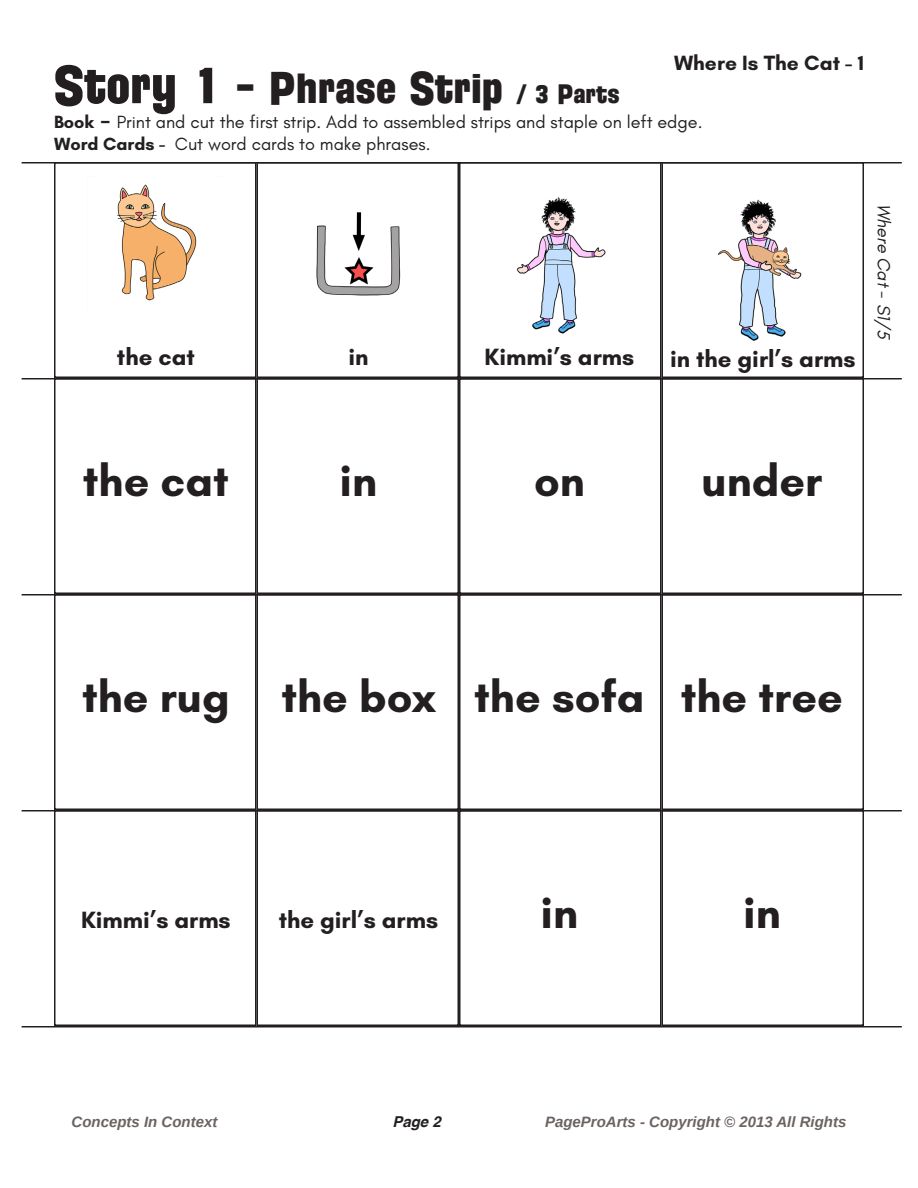
<style>
.page{position:relative;width:918px;height:1188px;background:#fff}
.page>*{position:absolute;margin:0;border:0;box-sizing:border-box;transform-origin:0 0}
.t1{font:700 45px "Glacial Indifference";color:#231f20}
.t2{font:45px "Florida Project Phase One";color:#231f20}
.t3{font:700 24px "Glacial Indifference";color:#231f20}
.t4{font:700 21px "Glacial Indifference";color:#231f20}
.t5{font:18px "Glacial Indifference";color:#231f20}
.t6{font:italic 18px "Glacial Indifference";color:#231f20}
.t7{font:italic 700 15px "Liberation Sans";color:#6b6360}
.t8{font:italic 700 15px "Helvetica";color:#231f20}
.s1{font-size:54px}
.s2{font-size:27px}
.s3{font-weight:700}
.s4{font-weight:700;font-size:27px}
</style>
<div class="page">
<div style="left:54px;top:810px;width:202px;height:216px;border:2px solid #231f20"></div>
<div style="left:662px;top:378px;width:202px;height:216px;border:2px solid #231f20"></div>
<img style="left:517px;top:197px;width:89px;height:137px">
<img style="left:718px;top:199px;width:84px;height:142px">
<div style="left:256px;top:594px;width:203px;height:216px;border:2px solid #231f20"></div>
<div style="left:256px;top:378px;width:203px;height:216px;border:2px solid #231f20"></div>
<img style="left:316px;top:212px;width:85px;height:84px">
<div style="left:256px;top:162px;width:203px;height:216px;border:2px solid #231f20"></div>
<div style="left:256px;top:810px;width:203px;height:216px;border:2px solid #231f20"></div>
<div style="left:459px;top:162px;width:203px;height:216px;border:2px solid #231f20"></div>
<div style="left:662px;top:162px;width:202px;height:216px;border:2px solid #231f20"></div>
<div style="left:54px;top:162px;width:202px;height:216px;border:2px solid #231f20"></div>
<hr style="left:22px;top:378px;width:880px;height:2px;background:#231f20">
<hr style="left:22px;top:594px;width:880px;height:2px;background:#231f20">
<hr style="left:22px;top:810px;width:880px;height:2px;background:#231f20">
<hr style="left:22px;top:162px;width:880px;height:2px;background:#231f20">
<hr style="left:22px;top:1026px;width:880px;height:2px;background:#231f20">
<div style="left:459px;top:378px;width:203px;height:216px;border:2px solid #231f20"></div>
<div style="left:54px;top:378px;width:202px;height:216px;border:2px solid #231f20"></div>
<div style="left:459px;top:594px;width:203px;height:216px;border:2px solid #231f20"></div>
<div style="left:662px;top:594px;width:202px;height:216px;border:2px solid #231f20"></div>
<div style="left:54px;top:594px;width:202px;height:216px;border:2px solid #231f20"></div>
<div style="left:459px;top:810px;width:203px;height:216px;border:2px solid #231f20"></div>
<div style="left:662px;top:810px;width:202px;height:216px;border:2px solid #231f20"></div>
<img style="left:117px;top:184px;width:80px;height:117px">
<p class="t4" style="left:674px;top:50px;width:191px">Where Is The Cat - 1</p>
<p class="t2" style="left:54px;top:59px;width:567px"><span class="s1">Story 1</span> - Phrase Strip <span class="s2">/ 3 Parts</span></p>
<p class="t5" style="left:54px;top:112px;width:650px"><span class="s3">Book</span> <span class="s4">-</span> Print and cut the first strip. Add to assembled strips and staple on left edge.</p>
<p class="t5" style="left:54px;top:134px;width:378px"><span class="s3">Word Cards -</span> Cut word cards to make phrases.</p>
<p class="t3" style="left:117px;top:342px;width:79px">the cat</p>
<p class="t3" style="left:348px;top:342px;width:22px">in</p>
<p class="t3" style="left:485px;top:342px;width:151px">Kimmi’s arms</p>
<p class="t3" style="left:670px;top:344px;width:187px">in the girl’s arms</p>
<p class="t6" style="left:894px;top:204px;width:137px;rotate:90deg">Where Cat - S1/5</p>
<p class="t1" style="left:83px;top:453px;width:147px">the cat</p>
<p class="t1" style="left:340px;top:453px;width:39px">in</p>
<p class="t1" style="left:534px;top:453px;width:52px">on</p>
<p class="t1" style="left:701px;top:453px;width:122px">under</p>
<p class="t1" style="left:82px;top:669px;width:149px">the rug</p>
<p class="t1" style="left:281px;top:669px;width:156px">the box</p>
<p class="t1" style="left:474px;top:669px;width:172px">the sofa</p>
<p class="t1" style="left:681px;top:669px;width:164px">the tree</p>
<p class="t3" style="left:81px;top:905px;width:151px">Kimmi’s arms</p>
<p class="t3" style="left:279px;top:905px;width:161px">the girl’s arms</p>
<p class="t1" style="left:541px;top:885px;width:39px">in</p>
<p class="t1" style="left:743px;top:885px;width:39px">in</p>
<p class="t7" style="left:72px;top:1112px;width:147px">Concepts In Context</p>
<p class="t8" style="left:392px;top:1109px;width:50px">Page 2</p>
<p class="t7" style="left:545px;top:1112px;width:303px">PageProArts - Copyright © 2013 All Rights</p>
</div>
